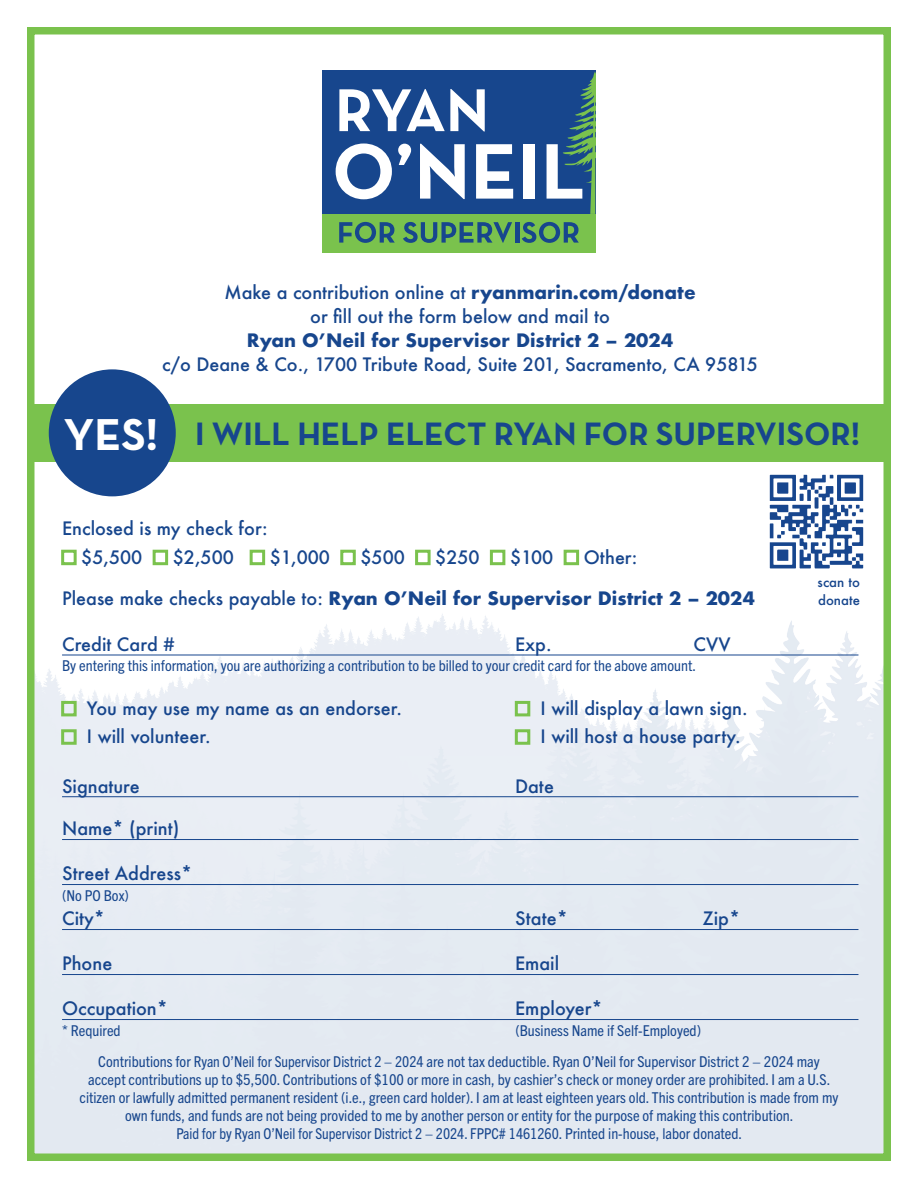
<style>
.page{position:relative;width:918px;height:1188px;background:#fff}
.page>*{position:absolute;margin:0;border:0;box-sizing:border-box;transform-origin:0 0}
.t1{font:700 45.45px "Neutra Text";color:#fff}
.t2{font:700 33px "Neutra Text";color:#17468d}
.t3{font:500 18px/24px "Futura";color:#17468d;text-align:center}
.t4{font:700 18px "Futura";color:#17468d}
.t5{font:condensed 15px/18px "Trade Gothic Next LT Pro";color:#17468d;text-align:center;scale:1.05 1}
.t6{font:500 13.2px/17.5px "Futura";color:#17468d}
.s1{font-weight:700}
.s2{color:#7ac24d}
.s3{font-weight:500}
</style>
<div class="page">
<img style="left:36px;top:369px;width:846px;height:783px">
<div style="left:27px;top:27px;width:864px;height:1134px;border:8px solid #7ac24d"></div>
<div style="left:322px;top:70px;width:274px;height:183px;background:#17468d"></div>
<div style="left:322px;top:214px;width:274px;height:39px;background:#7ac24d"></div>
<svg style="left:339px;top:222px;width:56px;height:21px"></svg>
<svg style="left:403px;top:222px;width:109px;height:21px"></svg>
<hr style="left:515px;top:222px;width:4px;height:21px;background:#17468d">
<svg style="left:522px;top:222px;width:57px;height:21px"></svg>
<svg style="left:339px;top:89px;width:146px;height:43px"></svg>
<svg style="left:336px;top:144px;width:56px;height:55px"></svg>
<svg style="left:398px;top:144px;width:13px;height:21px"></svg>
<svg style="left:420px;top:144px;width:45px;height:55px"></svg>
<svg style="left:476px;top:144px;width:37px;height:55px"></svg>
<div style="left:524px;top:144px;width:11px;height:55px;background:#fff"></div>
<svg style="left:547px;top:72px;width:48px;height:142px"></svg>
<div style="left:27px;top:405px;width:864px;height:57px;background:#7ac24d"></div>
<div style="left:49px;top:369px;width:127px;height:127px;background:#17468d;border-radius:50%"></div>
<hr style="left:62px;top:655px;width:796px;height:1px;background:#17468d">
<hr style="left:62px;top:839px;width:796px;height:1px;background:#17468d">
<hr style="left:62px;top:884px;width:796px;height:1px;background:#17468d">
<hr style="left:62px;top:929px;width:796px;height:1px;background:#17468d">
<hr style="left:62px;top:974px;width:796px;height:1px;background:#17468d">
<hr style="left:62px;top:1019px;width:796px;height:1px;background:#17468d">
<hr style="left:62px;top:796px;width:796px;height:1px;background:#17468d">
<img style="left:762px;top:467px;width:109px;height:102px">
<p class="t3" style="left:224px;top:280px;width:473px">Make a contribution online at <span class="s1">ryanmarin.com/donate </span>or fill out the form below and mail to</p>
<p class="t4" style="left:247px;top:327px;width:428px">Ryan O’Neil for Supervisor District 2 – 2024</p>
<p class="t3" style="left:162px;top:352px;width:597px">c/o Deane &amp; Co., 1700 Tribute Road, Suite 201, Sacramento, CA 95815</p>
<h1 class="t1" style="left:63px;top:406px;width:97px">YES!</h1>
<h2 class="t2" style="left:195px;top:413px;width:666px">I WILL HELP ELECT RYAN FOR SUPERVISOR!</h2>
<p class="t3" style="left:62px;top:516px;width:207px">Enclosed is my check for:</p>
<p class="t3" style="left:62px;top:545px;width:577px"><span class="s2">■</span> $5,500 <span class="s2">■</span> $2,500 <span class="s2">■</span> $1,000 <span class="s2">■</span> $500 <span class="s2">■</span> $250 <span class="s2">■</span> $100 <span class="s2">■</span> Other:</p>
<p class="t4" style="left:62px;top:585px;width:694px"><span class="s3">Please make checks payable to:</span> Ryan O’Neil for Supervisor District 2 – 2024</p>
<p class="t3" style="left:62px;top:632px;width:114px">Credit Card #</p>
<p class="t3" style="left:515px;top:632px;width:38px">Exp.</p>
<p class="t3" style="left:694px;top:632px;width:38px">CVV</p>
<p class="t5" style="left:62px;top:656px;width:605px">By entering this information, you are authorizing a contribution to be billed to your credit card for the above amount.</p>
<p class="t3" style="left:62px;top:696px;width:342px"><span class="s2">■</span> You may use my name as an endorser.</p>
<p class="t3" style="left:62px;top:724px;width:150px"><span class="s2">■</span> I will volunteer.</p>
<p class="t3" style="left:516px;top:696px;width:233px"><span class="s2">■</span> I will display a lawn sign.</p>
<p class="t3" style="left:516px;top:724px;width:226px"><span class="s2">■</span> I will host a house party.</p>
<p class="t3" style="left:62px;top:774px;width:79px">Signature</p>
<p class="t3" style="left:515px;top:774px;width:40px">Date</p>
<p class="t3" style="left:62px;top:816px;width:119px">Name* (print)</p>
<p class="t3" style="left:62px;top:861px;width:132px">Street Address*</p>
<p class="t3" style="left:62px;top:906px;width:44px">City*</p>
<p class="t3" style="left:515px;top:906px;width:54px">State*</p>
<p class="t3" style="left:703px;top:906px;width:39px">Zip*</p>
<p class="t3" style="left:62px;top:951px;width:52px">Phone</p>
<p class="t3" style="left:515px;top:951px;width:46px">Email</p>
<p class="t3" style="left:62px;top:996px;width:107px">Occupation*</p>
<p class="t3" style="left:515px;top:996px;width:89px">Employer*</p>
<p class="t5" style="left:62px;top:885px;width:65px">(No PO Box)</p>
<p class="t5" style="left:62px;top:1021px;width:57px">* Required</p>
<p class="t5" style="left:516px;top:1021px;width:178px">(Business Name if Self-Employed)</p>
<p class="t6" style="left:818px;top:573px;width:44px">scan to donate</p>
<p class="t5" style="left:80px;top:1052px;width:724px">Contributions for Ryan O’Neil for Supervisor District 2 – 2024 are not tax deductible. Ryan O’Neil for Supervisor District 2 – 2024 may accept contributions up to $5,500. Contributions of $100 or more in cash, by cashier’s check or money order are prohibited. I am a U.S. citizen or lawfully admitted permanent resident (i.e., green card holder). I am at least eighteen years old. This contribution is made from my own funds, and funds are not being provided to me by another person or entity for the purpose of making this contribution.<br>Paid for by Ryan O’Neil for Supervisor District 2 – 2024. FPPC# 1461260. Printed in-house, labor donated.</p>
</div>
